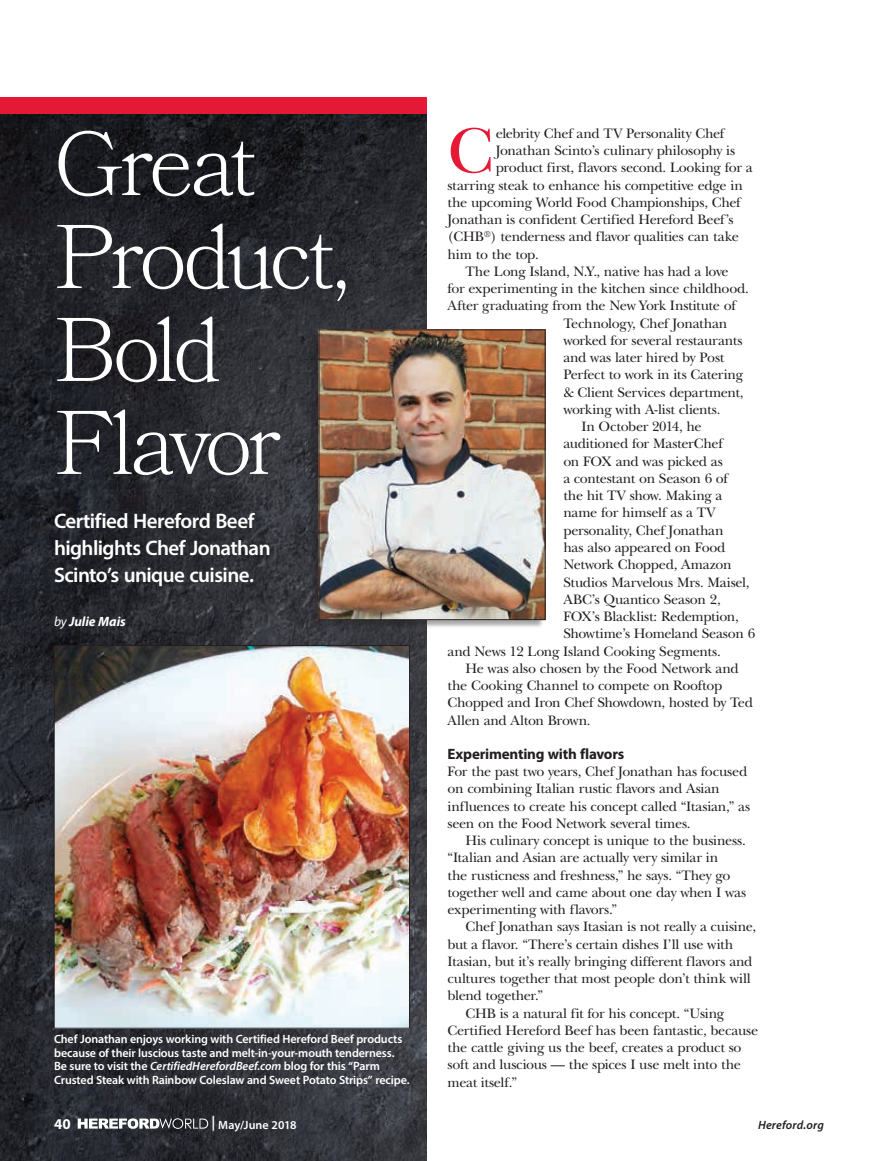
<style>
.page{position:relative;width:878px;height:1161px;background:#fff}
.page>*{position:absolute;margin:0;border:0;box-sizing:border-box;transform-origin:0 0}
.t1{font:300 90px/93px "Bookmania";letter-spacing:-.055em;color:#fff}
.t2{font:66.45px "New Baskerville";color:#e51836}
.t3{font:600 21px/27px "Myriad Pro";letter-spacing:-.03em;color:#fff}
.t4{font:700 15px "Myriad Pro";letter-spacing:-.015em;color:#231f20}
.t5{font:700 15px "Myriad Pro";color:#fff}
.t6{font:14.25px/17.2px "New Baskerville";letter-spacing:-.02em;color:#231f20}
.t7{font:italic 700 13.5px "Myriad Pro";letter-spacing:-.005em;color:#fff}
.t8{font:600 12px/13.5px "Myriad Pro";letter-spacing:-.01em;color:#fff}
.t9{font:600 12px "Myriad Pro";letter-spacing:.01em;color:#fff}
.t10{font:italic 600 12px "Myriad Pro";letter-spacing:.015em;color:#231f20}
.s1{font-weight:400}
.s2{font-style:italic}
.s3{font-size:15px}
</style>
<div class="page">
<img style="left:0;top:114px;width:427px;height:1047px">
<div style="left:0;top:98px;width:427px;height:16px;background:#e51836"></div>
<img style="left:56px;top:647px;width:352px;height:379px">
<div style="left:54px;top:645px;width:356px;height:383px;border:1px solid #231f20"></div>
<div style="left:308px;top:330px;width:236px;height:299px;background:#231f20;opacity:.4"></div>
<img style="left:321px;top:332px;width:222px;height:286px">
<div style="left:319px;top:330px;width:226px;height:290px;border:1px solid #231f20"></div>
<svg style="left:78px;top:1118px;width:130px;height:11px"></svg>
<h1 class="t1" style="left:54px;top:117px;width:299px">Great<br>Product,<br>Bold<br>Flavor</h1>
<h3 class="t3" style="left:54px;top:507px;width:218px">Certified Hereford Beef highlights Chef Jonathan<br>Scinto’s unique cuisine.</h3>
<p class="t7" style="left:54px;top:613px;width:73px"><span class="s1">by</span> Julie Mais</p>
<p class="t8" style="left:54px;top:1032px;width:357px">Chef Jonathan enjoys working with Certified Hereford Beef products because of their luscious taste and melt-in-your-mouth tenderness.<br>Be sure to visit the <span class="s2">CertifiedHerefordBeef.com</span> blog for this “Parm Crusted Steak with Rainbow Coleslaw and Sweet Potato Strips” recipe.</p>
<h2 class="t2" style="left:447px;top:112px;width:47px">C</h2>
<p class="t6" style="left:495px;top:125px;width:230px">elebrity Chef and TV Personality Chef</p>
<p class="t6" style="left:495px;top:142px;width:241px">Jonathan Scinto’s culinary philosophy is</p>
<p class="t6" style="left:495px;top:159px;width:258px">product first, flavors second. Looking for a</p>
<p class="t6" style="left:447px;top:177px;width:297px">starring steak to enhance his competitive edge in</p>
<p class="t6" style="left:447px;top:194px;width:295px">the upcoming World Food Championships, Chef</p>
<p class="t6" style="left:447px;top:211px;width:288px">Jonathan is confident Certified Hereford Beef’s</p>
<p class="t6" style="left:447px;top:228px;width:293px">(CHB<sup>®</sup>) tenderness and flavor qualities can take</p>
<p class="t6" style="left:447px;top:245px;width:93px">him to the top.</p>
<p class="t6" style="left:465px;top:263px;width:265px">The Long Island, N.Y., native has had a love</p>
<p class="t6" style="left:447px;top:280px;width:303px">for experimenting in the kitchen since childhood.</p>
<p class="t6" style="left:447px;top:297px;width:290px">After graduating from the New York Institute of</p>
<p class="t6" style="left:563px;top:315px;width:166px">Technology, Chef Jonathan</p>
<p class="t6" style="left:563px;top:332px;width:181px">worked for several restaurants</p>
<p class="t6" style="left:563px;top:349px;width:162px">and was later hired by Post</p>
<p class="t6" style="left:563px;top:366px;width:181px">Perfect to work in its Catering</p>
<p class="t6" style="left:563px;top:384px;width:182px">&amp; Client Services department,</p>
<p class="t6" style="left:563px;top:401px;width:159px">working with A-list clients.</p>
<p class="t6" style="left:581px;top:418px;width:122px">In October 2014, he</p>
<p class="t6" style="left:563px;top:435px;width:161px">auditioned for MasterChef</p>
<p class="t6" style="left:563px;top:453px;width:161px">on FOX and was picked as</p>
<p class="t6" style="left:563px;top:470px;width:166px">a contestant on Season 6 of</p>
<p class="t6" style="left:563px;top:487px;width:161px">the hit TV show. Making a</p>
<p class="t6" style="left:563px;top:504px;width:154px">name for himself as a TV</p>
<p class="t6" style="left:563px;top:522px;width:162px">personality, Chef Jonathan</p>
<p class="t6" style="left:563px;top:539px;width:164px">has also appeared on Food</p>
<p class="t6" style="left:563px;top:556px;width:170px">Network Chopped, Amazon</p>
<p class="t6" style="left:563px;top:573px;width:188px">Studios Marvelous Mrs. Maisel,</p>
<p class="t6" style="left:563px;top:591px;width:159px">ABC’s Quantico Season 2,</p>
<p class="t6" style="left:563px;top:608px;width:177px">FOX’s Blacklist: Redemption,</p>
<p class="t6" style="left:563px;top:625px;width:193px">Showtime’s Homeland Season 6</p>
<p class="t6" style="left:447px;top:642px;width:275px">and News 12 Long Island Cooking Segments.</p>
<p class="t6" style="left:465px;top:660px;width:274px">He was also chosen by the Food Network and</p>
<p class="t6" style="left:447px;top:677px;width:276px">the Cooking Channel to compete on Rooftop</p>
<p class="t6" style="left:447px;top:694px;width:307px">Chopped and Iron Chef Showdown, hosted by Ted</p>
<p class="t6" style="left:447px;top:711px;width:145px">Allen and Alton Brown.</p>
<p class="t4" style="left:447px;top:745px;width:178px">Experimenting with flavors</p>
<p class="t6" style="left:447px;top:763px;width:304px">For the past two years, Chef Jonathan has focused on combining Italian rustic flavors and Asian influences to create his concept called “Itasian,” as seen on the Food Network several times.</p>
<p class="t6" style="left:447px;top:832px;width:300px;text-indent:18px">His culinary concept is unique to the business. “Italian and Asian are actually very similar in<br>the rusticness and freshness,” he says. “They go together well and came about one day when I was experimenting with flavors.”</p>
<p class="t6" style="left:465px;top:918px;width:292px">Chef Jonathan says Itasian is not really a cuisine,</p>
<p class="t6" style="left:447px;top:936px;width:287px">but a flavor. “There’s certain dishes I’ll use with</p>
<p class="t6" style="left:447px;top:953px;width:306px">Itasian, but it’s really bringing different flavors and</p>
<p class="t6" style="left:447px;top:970px;width:305px">cultures together that most people don’t think will</p>
<p class="t6" style="left:447px;top:987px;width:97px">blend together.”</p>
<p class="t6" style="left:465px;top:1005px;width:260px">CHB is a natural fit for his concept. “Using</p>
<p class="t6" style="left:447px;top:1022px;width:312px">Certified Hereford Beef has been fantastic, because</p>
<p class="t6" style="left:447px;top:1039px;width:295px">the cattle giving us the beef, creates a product so</p>
<p class="t6" style="left:447px;top:1056px;width:295px">soft and luscious — the spices I use melt into the</p>
<p class="t6" style="left:447px;top:1074px;width:71px">meat itself.”</p>
<p class="t5" style="left:54px;top:1115px;width:18px">40</p>
<p class="t9" style="left:211px;top:1117px;width:86px"><span class="s3">|</span> May/June 2018</p>
<p class="t10" style="left:758px;top:1117px;width:67px">Hereford.org</p>
</div>
